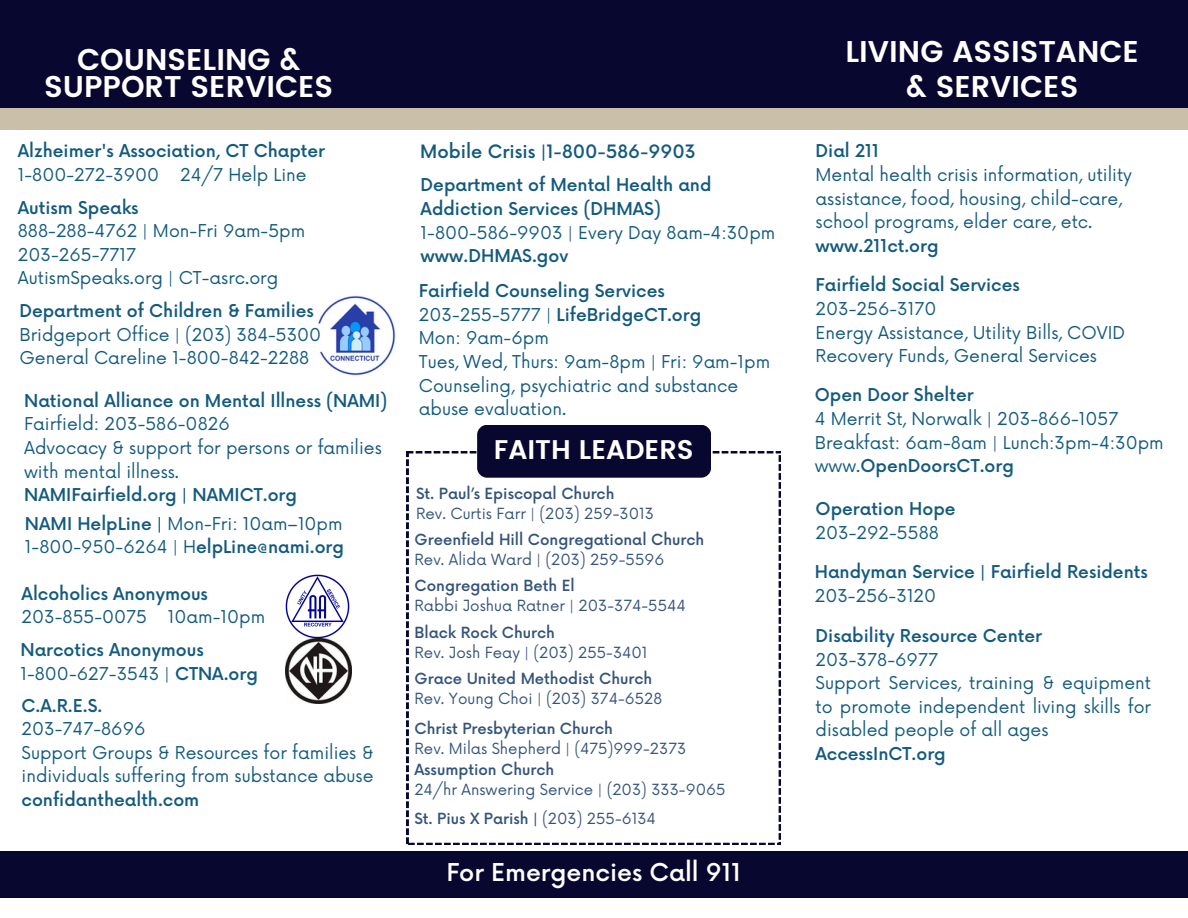
<style>
.page{position:relative;width:1188px;height:918px;background:#fff}
.page>*{position:absolute;margin:0;border:0;box-sizing:border-box;transform-origin:0 0}
.t1{font:600 30px/34.8px "Poppins";color:#fff;text-align:center}
.t2{font:600 27px "Poppins";color:#fff}
.t3{font:500 24px "Now";color:#fff}
.t4{font:500 18px "Now";color:#135a7f}
.t5{font:17.25px/23.7px "Now";color:#135a7f}
.t6{font:500 17.25px/23.7px "Now";color:#135a7f}
.t7{font:15px "Now";color:#34547b}
.t8{font:500 15px "Now";color:#34547b}
.s1{font-weight:400}
.s2{font-weight:500}
</style>
<div class="page">
<div style="left:0;top:83px;width:1188px;height:46px;background:#cabfa9"></div>
<div style="left:0;top:0;width:1188px;height:108px;background:#080730"></div>
<div style="left:0;top:852px;width:1188px;height:46px;background:#080730"></div>
<img style="left:286px;top:575px;width:65px;height:129px">
<svg style="left:407px;top:451px;width:374px;height:394px"></svg>
<img style="left:318px;top:295px;width:78px;height:81px">
<div style="left:240px;top:328px;width:86px;height:22px;background:#fff"></div>
<div style="left:477px;top:425px;width:234px;height:53px;background:#080730;border-radius:10px"></div>
<h4 class="t1" style="left:44px;top:46px;width:291px;line-height:27px">COUNSELING &amp;<br>SUPPORT SERVICES</h4>
<p class="t6" style="left:18px;top:140px;width:309px">Alzheimer's Association, CT Chapter<br><span class="s1">1-800-272-3900 24/7 Help Line</span></p>
<p class="t5" style="left:18px;top:196px;width:289px"><span class="s2">Autism Speaks<br></span>888-288-4762 | Mon-Fri 9am-5pm<br>203-265-7717<br>AutismSpeaks.org | CT-asrc.org</p>
<h4 class="t5" style="left:19px;top:300px;width:303px"><span class="s2">Department of Children &amp; Families<br></span>Bridgeport Office | (203) 384-5300<br>General Careline 1-800-842-2288</h4>
<h4 class="t5" style="left:24px;top:390px;width:365px"><span class="s2">National Alliance on Mental Illness (NAMI)<br></span>Fairfield: 203-586-0826<br>Advocacy &amp; support for persons or families with mental illness.<br><span class="s2">NAMIFairfield.org | NAMICT.org</span></h4>
<h4 class="t5" style="left:25px;top:513px;width:321px"><span class="s2">NAMI HelpLine |</span> Mon-Fri: 10am–10pm<br>1-800-950-6264 | H<span class="s2">elpLine@nami.org</span></h4>
<h4 class="t5" style="left:22px;top:583px;width:245px"><span class="s2">Alcoholics Anonymous<br></span>203-855-0075 10am-10pm</h4>
<p class="t6" style="left:20px;top:639px;width:239px">Narcotics Anonymous<br><span class="s1">1-800-627-3543 |</span> CTNA.org</p>
<h4 class="t5" style="left:22px;top:694px;width:353px"><span class="s2">C.A.R.E.S.<br></span>203-747-8696<br>Support Groups &amp; Resources for families &amp; individuals suffering from substance abuse <span class="s2">confidanthealth.com</span></h4>
<p class="t4" style="left:420px;top:142px;width:277px">Mobile Crisis |1-800-586-9903</p>
<p class="t6" style="left:421px;top:174px;width:356px">Department of Mental Health and<br>Addiction Services (DHMAS)<br><span class="s1">1-800-586-9903 | Every Day 8am-4:30pm </span>www.DHMAS.gov</p>
<h4 class="t5" style="left:419px;top:280px;width:353px"><span class="s2">Fairfield Counseling Services<br></span>203-255-5777 | <span class="s2">LifeBridgeCT.org<br></span>Mon: 9am-6pm<br>Tues, Wed, Thurs: 9am-8pm | Fri: 9am-1pm<br>Counseling, psychiatric and substance abuse evaluation.</h4>
<p class="t2" style="left:494px;top:434px;width:202px">FAITH LEADERS</p>
<p class="t8" style="left:416px;top:485px;width:200px">St. Paul’s Episcopal Church</p>
<p class="t7" style="left:416px;top:505px;width:240px">Rev. Curtis Farr | (203) 259-3013</p>
<p class="t8" style="left:415px;top:531px;width:291px">Greenfield Hill Congregational Church</p>
<p class="t7" style="left:415px;top:551px;width:251px">Rev. Alida Ward | (203) 259-5596</p>
<p class="t8" style="left:415px;top:578px;width:162px">Congregation Beth El</p>
<p class="t7" style="left:415px;top:597px;width:273px">Rabbi Joshua Ratner | 203-374-5544</p>
<h4 class="t8" style="left:415px;top:624px;width:142px">Black Rock Church</h4>
<h4 class="t7" style="left:415px;top:644px;width:235px">Rev. Josh Feay | (203) 255-3401</h4>
<h4 class="t8" style="left:415px;top:671px;width:239px">Grace United Methodist Church</h4>
<h4 class="t7" style="left:415px;top:690px;width:249px">Rev. Young Choi | (203) 374-6528</h4>
<p class="t8" style="left:415px;top:720px;width:200px">Christ Presbyterian Church</p>
<p class="t7" style="left:415px;top:740px;width:273px">Rev. Milas Shepherd | (475)999-2373</p>
<h4 class="t8" style="left:414px;top:762px;width:141px">Assumption Church</h4>
<h4 class="t7" style="left:414px;top:782px;width:313px">24/hr Answering Service | (203) 333-9065</h4>
<h2 class="t8" style="left:414px;top:811px;width:243px">St. Pius X Parish | <span class="s1">(203) 255-6134</span></h2>
<h4 class="t3" style="left:446px;top:859px;width:296px">For Emergencies Call 911</h4>
<h4 class="t1" style="left:845px;top:34px;width:295px">LIVING ASSISTANCE &amp; SERVICES</h4>
<h3 class="t5" style="left:816px;top:140px;width:318px"><span class="s2">Dial 211<br></span>Mental health crisis information, utility assistance, food, housing, child-care, school programs, elder care, etc. <span class="s2">www.211ct.org</span></h3>
<h1 class="t5" style="left:816px;top:274px;width:311px"><span class="s2">Fairfield Social Services<br></span>203-256-3170<br>Energy Assistance, Utility Bills, COVID<br>Recovery Funds, General Services</h1>
<p class="t5" style="left:815px;top:384px;width:350px"><span class="s2">Open Door Shelter<br></span>4 Merrit St, Norwalk | 203-866-1057<br>Breakfast: 6am-8am | Lunch:3pm-4:30pm www.<span class="s2">OpenDoorsCT.org</span></p>
<p class="t6" style="left:816px;top:498px;width:142px">Operation Hope<br><span class="s1">203-292-5588</span></p>
<p class="t6" style="left:815px;top:561px;width:334px">Handyman Service | Fairfield Residents<br><span class="s1">203-256-3120</span></p>
<h4 class="t5" style="left:816px;top:625px;width:337px"><span class="s2">Disability Resource Center<br></span>203-378-6977<br>Support Services, training &amp; equipment to promote independent living skills for disabled people of all ages<br><span class="s2">AccessInCT.org</span></h4>
</div>
